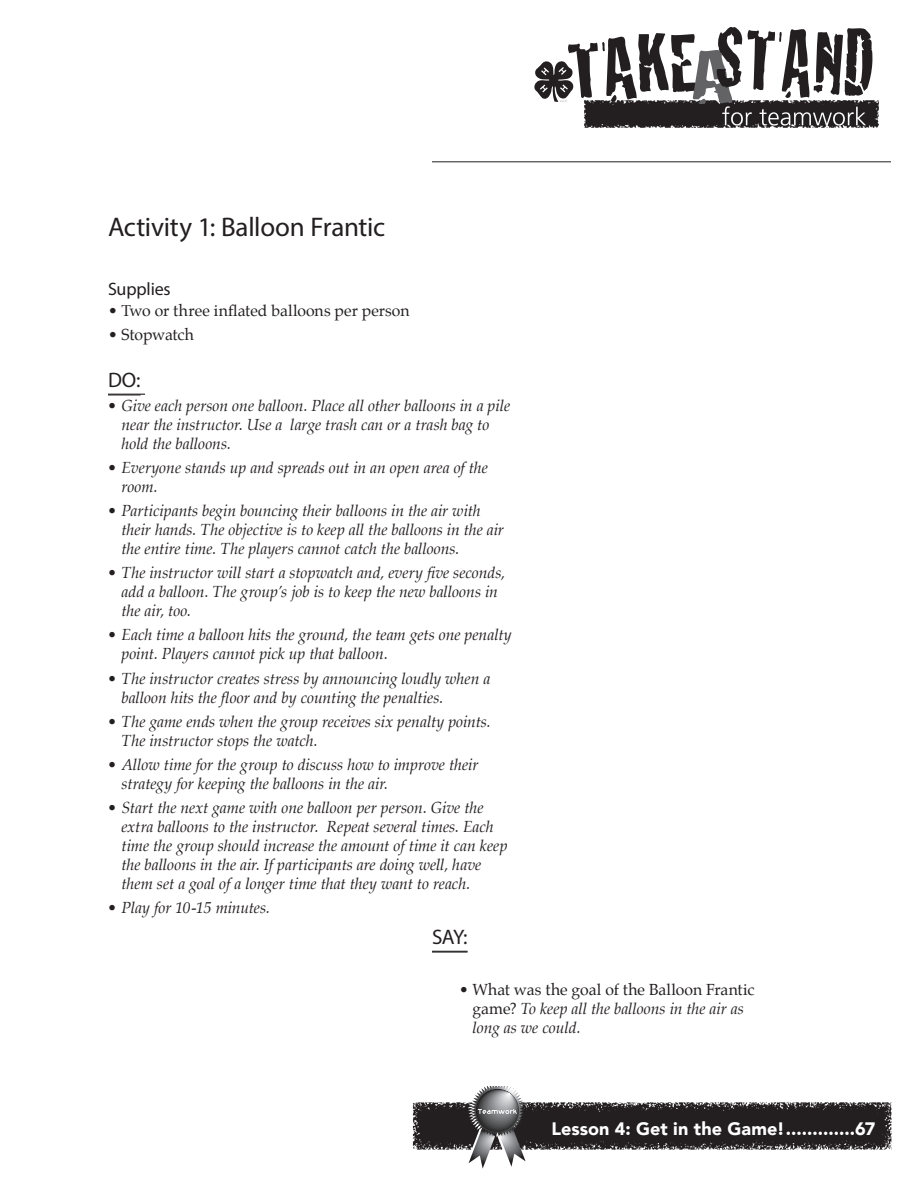
<style>
.page{position:relative;width:918px;height:1188px;background:#fff}
.page>*{position:absolute;margin:0;border:0;box-sizing:border-box;transform-origin:0 0}
.Paragraph_heading{font:27px "Myriad Pro";letter-spacing:-.01em;color:#231f20}
.Say_heading{font:21px "Myriad Pro";color:#231f20}
.Do_heading{font:21px "Myriad Pro";color:#231f20}
.t1{font:900 18px "Avenir";letter-spacing:.005em;color:#fff}
.do_subheading{font:18px "Myriad Pro";letter-spacing:-.01em;color:#231f20}
.t2{font:italic 15.75px/18.9px "Palatino";color:#231f20}
.t3{font:15.75px "Palatino";color:#231f20}
.s1{font-style:normal}
</style>
<div class="page">
<img style="left:412px;top:1102px;width:480px;height:48px">
<svg style="left:466px;top:1086px;width:60px;height:83px"></svg>
<img style="left:584px;top:100px;width:295px;height:28px">
<svg style="left:534px;top:27px;width:339px;height:99px"></svg>
<hr style="left:432px;top:162px;width:459px;height:1px;background:#231f20">
<hr style="left:108px;top:395px;width:33px;height:1px;background:#231f20">
<hr style="left:108px;top:394px;width:37px;height:1px;background:#231f20">
<hr style="left:432px;top:952px;width:36px;height:1px;background:#231f20">
<hr style="left:432px;top:951px;width:36px;height:1px;background:#231f20">
<p class="Paragraph_heading" style="left:108px;top:210px;width:279px">Activity 1: Balloon Frantic</p>
<p class="do_subheading" style="left:108px;top:278px;width:64px">Supplies</p>
<p class="t3" style="left:108px;top:300px;width:303px">• Two or three inflated balloons per person</p>
<p class="t3" style="left:108px;top:325px;width:88px">• Stopwatch</p>
<p class="Do_heading" style="left:108px;top:367px;width:34px">DO:</p>
<p class="t2" style="left:122px;top:398px;width:390px;text-indent:-14px">• Give each person one balloon. Place all other balloons in a pile near the instructor. Use a large trash can or a trash bag to hold the balloons.</p>
<p class="t2" style="left:122px;top:460px;width:368px;text-indent:-14px">• Everyone stands up and spreads out in an open area of the room.</p>
<p class="t2" style="left:122px;top:503px;width:384px;text-indent:-14px">• Participants begin bouncing their balloons in the air with their hands. The objective is to keep all the balloons in the air the entire time. The players cannot catch the balloons.</p>
<p class="t2" style="left:122px;top:565px;width:385px;text-indent:-14px">• The instructor will start a stopwatch and, every five seconds, add a balloon. The group’s job is to keep the new balloons in the air, too.</p>
<p class="t2" style="left:122px;top:627px;width:392px;text-indent:-14px">• Each time a balloon hits the ground, the team gets one penalty point. Players cannot pick up that balloon.</p>
<p class="t2" style="left:122px;top:671px;width:370px;text-indent:-14px">• The instructor creates stress by announcing loudly when a balloon hits the floor and by counting the penalties.</p>
<p class="t2" style="left:122px;top:714px;width:371px;text-indent:-14px">• The game ends when the group receives six penalty points.<br>The instructor stops the watch.</p>
<p class="t2" style="left:122px;top:757px;width:359px;text-indent:-14px">• Allow time for the group to discuss how to improve their strategy for keeping the balloons in the air.</p>
<p class="t2" style="left:122px;top:800px;width:388px;text-indent:-14px">• Start the next game with one balloon per person. Give the extra balloons to the instructor. Repeat several times. Each time the group should increase the amount of time it can keep the balloons in the air. If participants are doing well, have them set a goal of a longer time that they want to reach.</p>
<p class="t2" style="left:108px;top:900px;width:164px">• Play for 10-15 minutes.</p>
<p class="Say_heading" style="left:432px;top:924px;width:37px">SAY:</p>
<p class="t2" style="left:472px;top:982px;width:283px;text-indent:-14px"><span class="s1">• What was the goal of the Balloon Frantic game?</span> To keep all the balloons in the air as long as we could.</p>
<p class="t1" style="left:551px;top:1114px;width:326px">Lesson 4: Get in the Game!.............67</p>
</div>
